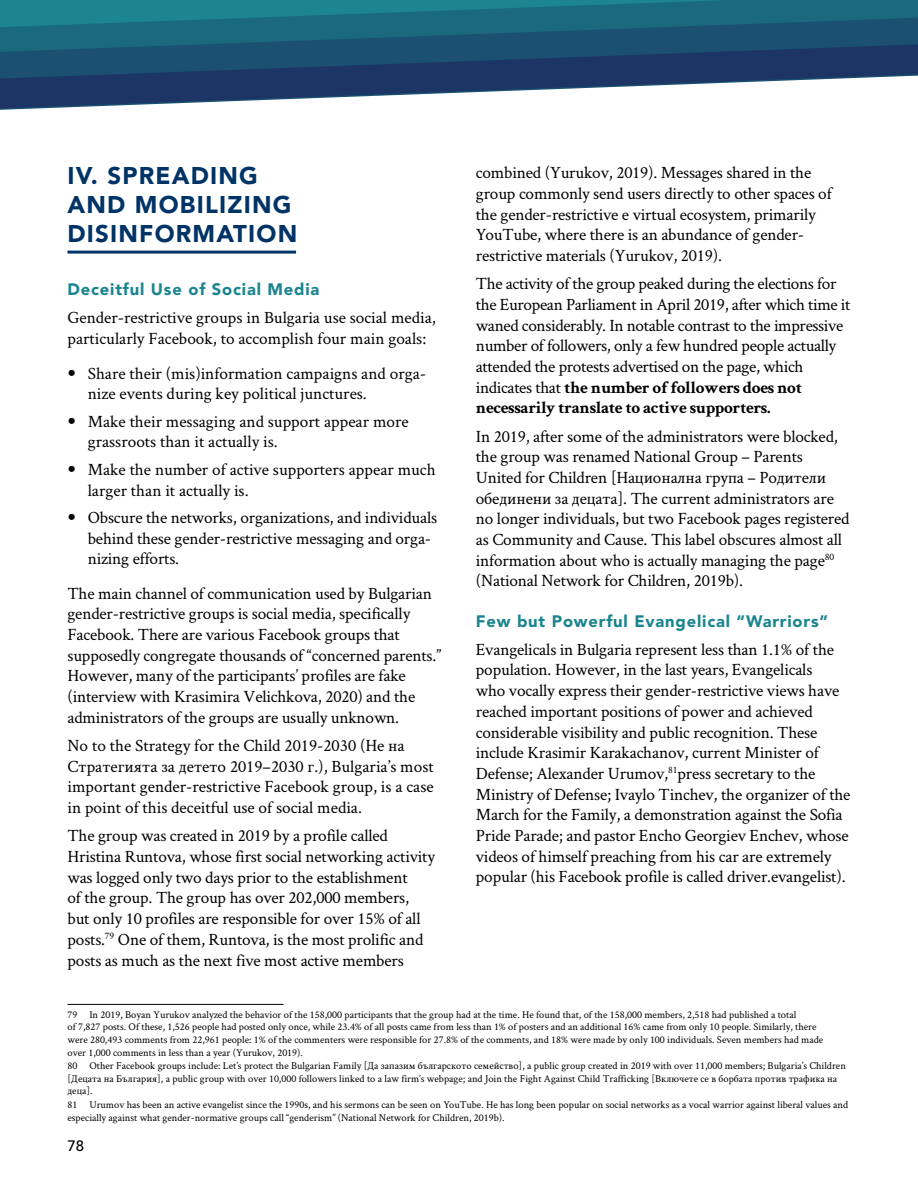
<style>
.page{position:relative;width:918px;height:1188px;background:#fff}
.page>*{position:absolute;margin:0;border:0;box-sizing:border-box;transform-origin:0 0}
.t1{font:900 24px/28.8px "Avenir";letter-spacing:.05em;color:#036}
.t2{font:17.25px/20.7px "Crimson Text";letter-spacing:-.01em;color:#000}
.t3{font:900 16.5px "Avenir";letter-spacing:.05em;color:#1b858f}
.t4{font:500 15px "Avenir";color:#000}
.t5{font:10.5px/12.9px "Crimson Text";color:#000}
.s1{font-family:"Avenir";font-weight:800}
.s2{font-weight:700}
</style>
<div class="page">
<hr style="left:68px;top:251px;width:228px;height:3px;background:#036">
<hr style="left:68px;top:1004px;width:216px;height:1px;background:#000">
<svg style="left:0;top:0;width:918px;height:18px;background:#1b7787"></svg>
<svg style="left:0;top:18px;width:918px;height:92px;background:#2a6b83"></svg>
<svg style="left:0;top:44px;width:918px;height:64px"></svg>
<h1 class="t1" style="left:68px;top:161px;width:231px">IV. SPREADING<br>AND MOBILIZING<br>DISINFORMATION</h1>
<p class="t3" style="left:68px;top:280px;width:253px">Deceitful Use of Social Media</p>
<p class="t2" style="left:68px;top:306px;width:370px">Gender-restrictive groups in Bulgaria use social media, particularly Facebook, to accomplish four main goals:</p>
<p class="t2" style="left:88px;top:362px;width:340px;text-indent:-20px"><span class="s1">•</span> Share their (mis)information campaigns and orga&shy;nize events during key political junctures.</p>
<p class="t2" style="left:88px;top:410px;width:322px;text-indent:-20px"><span class="s1">•</span> Make their messaging and support appear more grassroots than it actually is.</p>
<p class="t2" style="left:88px;top:458px;width:349px;text-indent:-20px"><span class="s1">•</span> Make the number of active supporters appear much larger than it actually is.</p>
<p class="t2" style="left:88px;top:507px;width:351px;text-indent:-20px"><span class="s1">•</span> Obscure the networks, organizations, and individuals behind these gender-restrictive messaging and orga&shy;nizing efforts.</p>
<p class="t2" style="left:67px;top:582px;width:375px">The main channel of communication used by Bulgarian gender-restrictive groups is social media, specifically Facebook. There are various Facebook groups that supposedly congregate thousands of “concerned parents.” However, many of the participants’ profiles are fake (interview with Krasimira Velichkova, 2020) and the administrators of the groups are usually unknown.</p>
<p class="t2" style="left:67px;top:735px;width:368px">No to the Strategy for the Child 2019-2030 (Не на Стратегията за детето 2019–2030 г.), Bulgaria’s most important gender-restrictive Facebook group, is a case in point of this deceitful use of social media.</p>
<p class="t2" style="left:67px;top:825px;width:369px">The group was created in 2019 by a profile called Hristina Runtova, whose first social networking activity was logged only two days prior to the establishment<br>of the group. The group has over 202,000 members, but only 10 profiles are responsible for over 15% of all posts.<sup>79</sup> One of them, Runtova, is the most prolific and posts as much as the next five most active members</p>
<p class="t2" style="left:476px;top:162px;width:357px">combined (Yurukov, 2019). Messages shared in the group commonly send users directly to other spaces of the gender-restrictive e virtual ecosystem, primarily YouTube, where there is an abundance of gender&shy;restrictive materials (Yurukov, 2019).</p>
<p class="t2" style="left:476px;top:273px;width:376px">The activity of the group peaked during the elections for the European Parliament in April 2019, after which time it waned considerably. In notable contrast to the impressive number of followers, only a few hundred people actually attended the protests advertised on the page, which indicates that <span class="s2">the number of followers does not necessarily translate to active supporters.</span></p>
<p class="t2" style="left:476px;top:425px;width:375px">In 2019, after some of the administrators were blocked, the group was renamed National Group – Parents United for Children [Национална група – Родители обединени за децата]. The current administrators are no longer individuals, but two Facebook pages registered as Community and Cause. This label obscures almost all information about who is actually managing the page<sup>80 </sup>(National Network for Children, 2019b).</p>
<p class="t3" style="left:476px;top:612px;width:354px">Few but Powerful Evangelical “Warriors”</p>
<p class="t2" style="left:476px;top:638px;width:376px">Evangelicals in Bulgaria represent less than 1.1% of the population. However, in the last years, Evangelicals<br>who vocally express their gender-restrictive views have reached important positions of power and achieved considerable visibility and public recognition. These include Krasimir Karakachanov, current Minister of Defense; Alexander Urumov,<sup>81</sup>press secretary to the Ministry of Defense; Ivaylo Tinchev, the organizer of the March for the Family, a demonstration against the Sofia Pride Parade; and pastor Encho Georgiev Enchev, whose videos of himself preaching from his car are extremely popular (his Facebook profile is called driver.evangelist).</p>
<p class="t5" style="left:67px;top:1008px;width:782px">79 In 2019, Boyan Yurukov analyzed the behavior of the 158,000 participants that the group had at the time. He found that, of the 158,000 members, 2,518 had published a total<br>of 7,827 posts. Of these, 1,526 people had posted only once, while 23.4% of all posts came from less than 1% of posters and an additional 16% came from only 10 people. Similarly, there<br>were 280,493 comments from 22,961 people: 1% of the commenters were responsible for 27.8% of the comments, and 18% were made by only 100 individuals. Seven members had made<br>over 1,000 comments in less than a year (Yurukov, 2019).<br>80 Other Facebook groups include: Let’s protect the Bulgarian Family [Да запазим българското семейство], a public group created in 2019 with over 11,000 members; Bulgaria’s Children [Децата на България], a public group with over 10,000 followers linked to a law firm’s webpage; and Join the Fight Against Child Trafficking [Включете се в борбата против трафика на деца].<br>81 Urumov has been an active evangelist since the 1990s, and his sermons can be seen on YouTube. He has long been popular on social networks as a vocal warrior against liberal values and especially against what gender-normative groups call “genderism” (National Network for Children, 2019b).</p>
<p class="t4" style="left:68px;top:1137px;width:18px">78</p>
</div>
